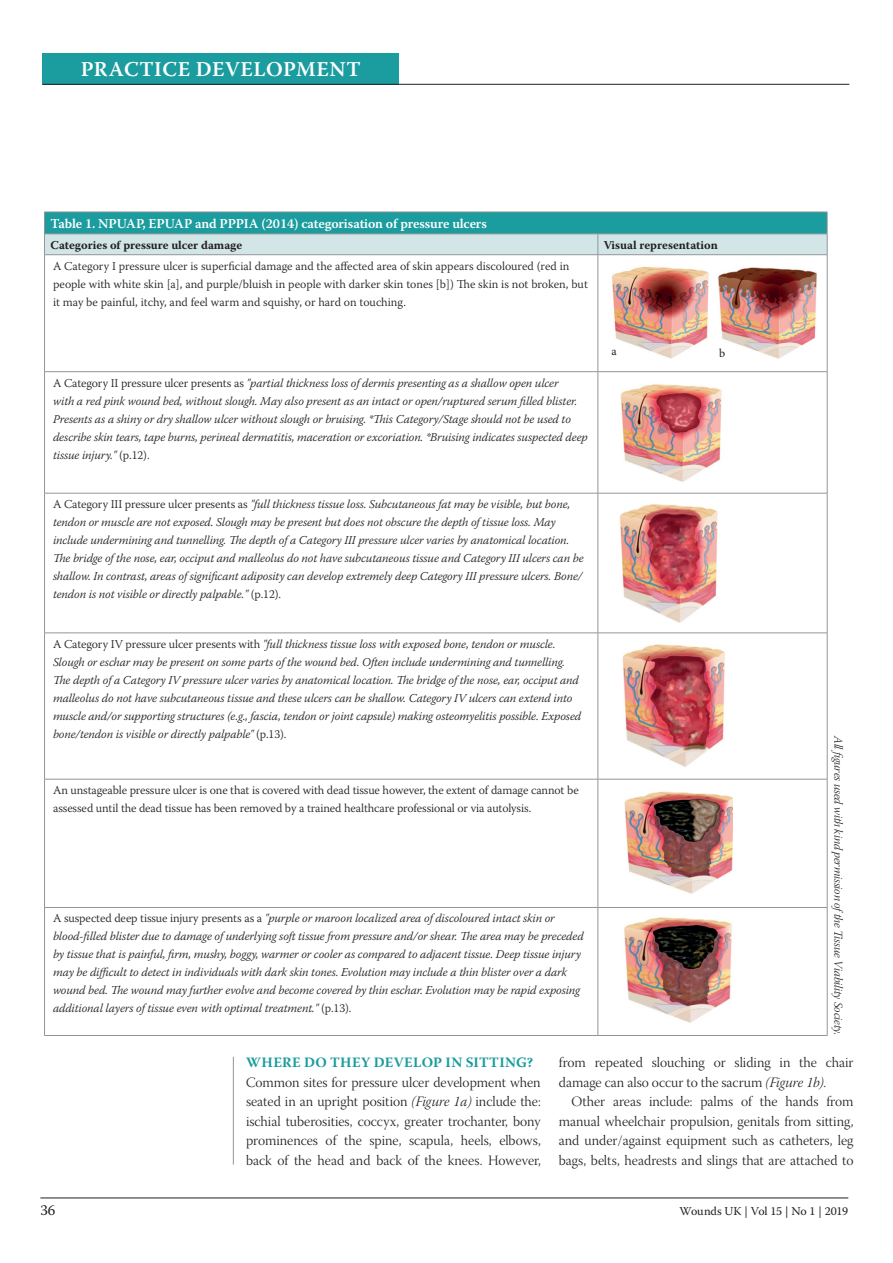
<style>
.page{position:relative;width:893px;height:1263px;background:#fff}
.page>*{position:absolute;margin:0;border:0;box-sizing:border-box;transform-origin:0 0}
.t1{font:600 21px "Warnock Pro";letter-spacing:.025em;color:#fff}
.t2{font:15px "Warnock Pro";color:#231f20}
.t3{font:14.25px/19.5px "Warnock Pro Light Subh";color:#231f20;text-align:justify}
.t4{font:700 14.25px "Warnock Pro";letter-spacing:.02em;color:#1b9c9e}
.t5{font:600 13.5px "Warnock Pro";letter-spacing:-.01em;color:#fff}
.t6{font:italic 300 12px/18px "Warnock Pro";letter-spacing:-.01em;color:#231f20}
.t7{font:300 12px/18px "Warnock Pro";letter-spacing:-.005em;color:#231f20}
.t8{font:12px "Warnock Pro Light It Subh";letter-spacing:-.01em;color:#231f20}
.t9{font:700 12px "Warnock Pro";color:#231f20}
.t10{font:12px "Warnock Pro";letter-spacing:-.005em;color:#231f20}
.t11{font:12px "Minion Pro";color:#231f20}
.s1{font-style:normal}
.s2{font-family:"Warnock Pro Light It Subh"}
</style>
<div class="page">
<hr style="left:40px;top:1197px;width:808px;height:1px;background:#231f20">
<div style="left:43px;top:53px;width:356px;height:31px;background:#1b9c9e"></div>
<hr style="left:43px;top:84px;width:806px;height:1px;background:#231f20">
<hr style="left:44px;top:255px;width:1px;height:116px;background:#939598">
<hr style="left:598px;top:255px;width:1px;height:116px;background:#939598">
<hr style="left:827px;top:255px;width:1px;height:116px;background:#939598">
<hr style="left:44px;top:371px;width:554px;height:1px;background:#939598">
<hr style="left:44px;top:372px;width:1px;height:121px;background:#939598">
<hr style="left:598px;top:371px;width:229px;height:1px;background:#939598">
<hr style="left:598px;top:372px;width:1px;height:121px;background:#939598">
<hr style="left:827px;top:372px;width:1px;height:121px;background:#939598">
<hr style="left:44px;top:493px;width:554px;height:1px;background:#939598">
<hr style="left:44px;top:493px;width:1px;height:140px;background:#939598">
<hr style="left:598px;top:493px;width:229px;height:1px;background:#939598">
<hr style="left:598px;top:493px;width:1px;height:140px;background:#939598">
<hr style="left:827px;top:493px;width:1px;height:140px;background:#939598">
<hr style="left:44px;top:633px;width:554px;height:1px;background:#939598">
<hr style="left:44px;top:633px;width:1px;height:146px;background:#939598">
<hr style="left:598px;top:633px;width:229px;height:1px;background:#939598">
<hr style="left:598px;top:633px;width:1px;height:146px;background:#939598">
<hr style="left:827px;top:633px;width:1px;height:146px;background:#939598">
<hr style="left:44px;top:779px;width:554px;height:1px;background:#939598">
<hr style="left:44px;top:779px;width:1px;height:128px;background:#939598">
<hr style="left:598px;top:779px;width:229px;height:1px;background:#939598">
<hr style="left:598px;top:779px;width:1px;height:128px;background:#939598">
<hr style="left:827px;top:779px;width:1px;height:128px;background:#939598">
<hr style="left:44px;top:907px;width:554px;height:1px;background:#939598">
<hr style="left:44px;top:908px;width:1px;height:127px;background:#939598">
<hr style="left:598px;top:907px;width:229px;height:1px;background:#939598">
<hr style="left:598px;top:908px;width:1px;height:127px;background:#939598">
<hr style="left:827px;top:908px;width:1px;height:127px;background:#939598">
<hr style="left:44px;top:1035px;width:554px;height:1px;background:#939598">
<hr style="left:598px;top:1035px;width:229px;height:1px;background:#939598">
<svg style="left:44px;top:212px;width:784px;height:43px;background:#75bdbf"></svg>
<hr style="left:44px;top:254px;width:554px;height:1px;background:#939598">
<hr style="left:598px;top:254px;width:229px;height:1px;background:#939598">
<img style="left:612px;top:267px;width:97px;height:92px">
<img style="left:620px;top:384px;width:102px;height:98px">
<img style="left:619px;top:504px;width:99px;height:118px">
<img style="left:622px;top:644px;width:103px;height:123px">
<img style="left:624px;top:791px;width:109px;height:103px">
<img style="left:624px;top:917px;width:108px;height:106px">
<img style="left:718px;top:267px;width:99px;height:92px">
<hr style="left:233px;top:1057px;width:1px;height:107px;background:#939598">
<h1 class="t1" style="left:81px;top:57px;width:282px">PRACTICE DEVELOPMENT</h1>
<p class="t5" style="left:51px;top:215px;width:438px">Table 1. NPUAP, EPUAP and PPPIA (2014) categorisation of pressure ulcers</p>
<p class="t9" style="left:51px;top:238px;width:193px">Categories of pressure ulcer damage</p>
<p class="t9" style="left:604px;top:238px;width:115px">Visual representation</p>
<p class="t7" style="left:53px;top:256px;width:536px">A Category I pressure ulcer is superficial damage and the affected area of skin appears discoloured (red in people with white skin [a], and purple/bluish in people with darker skin tones [b]) The skin is not broken, but it may be painful, itchy, and feel warm and squishy, or hard on touching.</p>
<p class="t6" style="left:53px;top:373px;width:536px"><span class="s1">A Category II pressure ulcer presents as</span> "partial thickness loss of dermis presenting as a shallow open ulcer<br>with a red pink wound bed, without slough. May also present as an intact or open/ruptured serum filled blister.<br>Presents as a shiny or dry shallow ulcer without slough or bruising. *This Category/Stage should not be used to describe skin tears, tape burns, perineal dermatitis, maceration or excoriation. *Bruising indicates suspected deep tissue injury." <span class="s1">(p.12).</span></p>
<p class="t6" style="left:53px;top:495px;width:532px"><span class="s1">A Category III pressure ulcer presents as</span> "full thickness tissue loss. Subcutaneous fat may be visible, but bone, tendon or muscle are not exposed. Slough may be present but does not obscure the depth of tissue loss. May include undermining and tunnelling. The depth of a Category III pressure ulcer varies by anatomical location.<br>The bridge of the nose, ear, occiput and malleolus do not have subcutaneous tissue and Category III ulcers can be shallow. In contrast, areas of significant adiposity can develop extremely deep Category III pressure ulcers. Bone/ tendon is not visible or directly palpable." <span class="s1">(p.12).</span></p>
<p class="t6" style="left:53px;top:634px;width:530px"><span class="s1">A Category IV pressure ulcer presents with</span> "full thickness tissue loss with exposed bone, tendon or muscle.<br>Slough or eschar may be present on some parts of the wound bed. Often include undermining and tunnelling.<br>The depth of a Category IV pressure ulcer varies by anatomical location. The bridge of the nose, ear, occiput and malleolus do not have subcutaneous tissue and these ulcers can be shallow. Category IV ulcers can extend into muscle and/or supporting structures (e.g., fascia, tendon or joint capsule) making osteomyelitis possible. Exposed bone/tendon is visible or directly palpable" <span class="s1">(p.13).</span></p>
<p class="t7" style="left:53px;top:781px;width:527px">An unstageable pressure ulcer is one that is covered with dead tissue however, the extent of damage cannot be assessed until the dead tissue has been removed by a trained healthcare professional or via autolysis.</p>
<p class="t11" style="left:611px;top:343px;width:7px">a</p>
<p class="t11" style="left:719px;top:345px;width:8px">b</p>
<p class="t6" style="left:53px;top:909px;width:532px"><span class="s1">A suspected deep tissue injury presents as a</span> "purple or maroon localized area of discoloured intact skin or blood-filled blister due to damage of underlying soft tissue from pressure and/or shear. The area may be preceded by tissue that is painful, firm, mushy, boggy, warmer or cooler as compared to adjacent tissue. Deep tissue injury may be difficult to detect in individuals with dark skin tones. Evolution may include a thin blister over a dark wound bed. The wound may further evolve and become covered by thin eschar. Evolution may be rapid exposing additional layers of tissue even with optimal treatment." <span class="s1">(p.13).</span></p>
<p class="t8" style="left:845px;top:736px;width:300px;rotate:90deg">All figures used with kind permission ofthe Tissue Viability Society.</p>
<p class="t4" style="left:246px;top:1054px;width:289px">WHERE DO THEY DEVELOP IN SITTING?</p>
<p class="t3" style="left:246px;top:1074px;width:296px">Common sites for pressure ulcer development when seated in an upright position <span class="s2">(Figure 1a)</span> include the: ischial tuberosities, coccyx, greater trochanter, bony prominences of the spine, scapula, heels, elbows, back of the head and back of the knees. However,</p>
<p class="t3" style="left:559px;top:1054px;width:296px">from repeated slouching or sliding in the chair damage can also occur to the sacrum <span class="s2">(Figure 1b)</span>.</p>
<p class="t3" style="left:559px;top:1093px;width:296px;text-indent:13px">Other areas include: palms of the hands from manual wheelchair propulsion, genitals from sitting, and under/against equipment such as catheters, leg bags, belts, headrests and slings that are attached to</p>
<p class="t2" style="left:40px;top:1201px;width:17px">36</p>
<p class="t10" style="left:680px;top:1204px;width:170px">Wounds UK | Vol 15 | No 1 | 2019</p>
</div>
